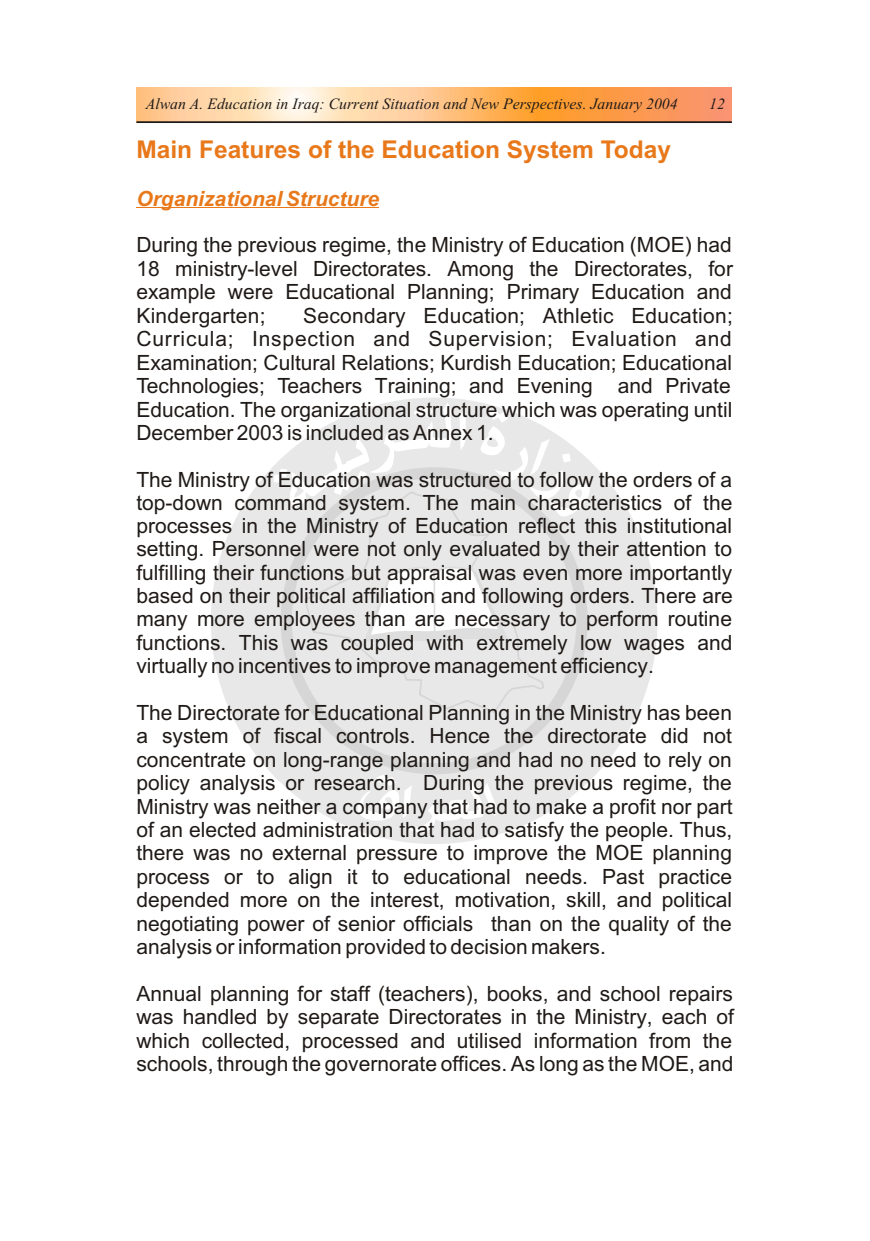
<style>
.page{position:relative;width:870px;height:1241px;background:#fff}
.page>*{position:absolute;margin:0;border:0;box-sizing:border-box;transform-origin:0 0}
.t1{font:700 24.5px "Arial";color:#e8781a}
.t2{font:21px/23.4px "Arial";color:#1f1a17;text-align:justify}
.t3{font:italic 700 21px "Arial";color:#e8781a}
.t4{font:italic 15.75px "Times New Roman";color:#1f1a17}
</style>
<div class="page">
<div style="left:211px;top:397px;width:446px;height:447px;background:#e8e8e8;border-radius:50%"></div>
<svg style="left:358px;top:775px;width:139px;height:58px"></svg>
<svg style="left:281px;top:517px;width:307px;height:257px"></svg>
<svg style="left:303px;top:517px;width:242px;height:197px"></svg>
<svg style="left:274px;top:402px;width:316px;height:115px"></svg>
<svg style="left:362px;top:561px;width:149px;height:82px"></svg>
<hr style="left:433px;top:573px;width:2px;height:59px;background:#dedede">
<hr style="left:136px;top:207px;width:243px;height:1px;background:#e8781a">
<svg style="left:136px;top:87px;width:596px;height:34px;background:#fdbe82"></svg>
<hr style="left:136px;top:121px;width:596px;height:2px;background:#1f1a17">
<p class="t4" style="left:146px;top:98px;width:533px">Alwan A. Education in Iraq: Current Situation and New Perspectives. January 2004</p>
<p class="t4" style="left:709px;top:98px;width:17px">12</p>
<p class="t1" style="left:136px;top:140px;width:536px">Main Features of the Education System Today</p>
<p class="t3" style="left:136px;top:190px;width:244px">Organizational Structure</p>
<p class="t2" style="left:136px;top:235px;width:598px">During the previous regime, the Ministry of Education (MOE) had 18 ministry-level Directorates. Among the Directorates, for example were Educational Planning; Primary Education and Kindergarten;</p>
<p class="t2" style="left:136px;top:306px;width:598px;text-indent:167px">Secondary Education; Athletic Education; Curricula; Inspection and Supervision; Evaluation and Examination; Cultural Relations; Kurdish Education; Educational Technologies; Teachers Training; and Evening and Private Education. The organizational structure which was operating until December 2003 is included as Annex 1.</p>
<p class="t2" style="left:136px;top:470px;width:598px">The Ministry of Education was structured to follow the orders of a top-down command system. The main characteristics of the processes in the Ministry of Education reflect this institutional setting. Personnel were not only evaluated by their attention to fulfilling their functions but appraisal was even more importantly based on their political affiliation and following orders. There are many more employees than are necessary to perform routine functions. This was coupled with extremely low wages and virtually no incentives to improve management efficiency.</p>
<p class="t2" style="left:136px;top:702px;width:598px">The Directorate for Educational Planning in the Ministry has been a system of fiscal controls. Hence the directorate did not concentrate on long-range planning and had no need to rely on policy analysis or research. During the previous regime, the Ministry was neither a company that had to make a profit nor part of an elected administration that had to satisfy the people. Thus, there was no external pressure to improve the MOE planning process or to align it to educational needs. Past practice depended more on the interest, motivation, skill, and political negotiating power of senior officials than on the quality of the analysis or information provided to decision makers.</p>
<p class="t2" style="left:136px;top:984px;width:599px">Annual planning for staff (teachers), books, and school repairs was handled by separate Directorates in the Ministry, each of which collected, processed and utilised information from the schools, through the governorate offices. As long as the MOE, and</p>
</div>
